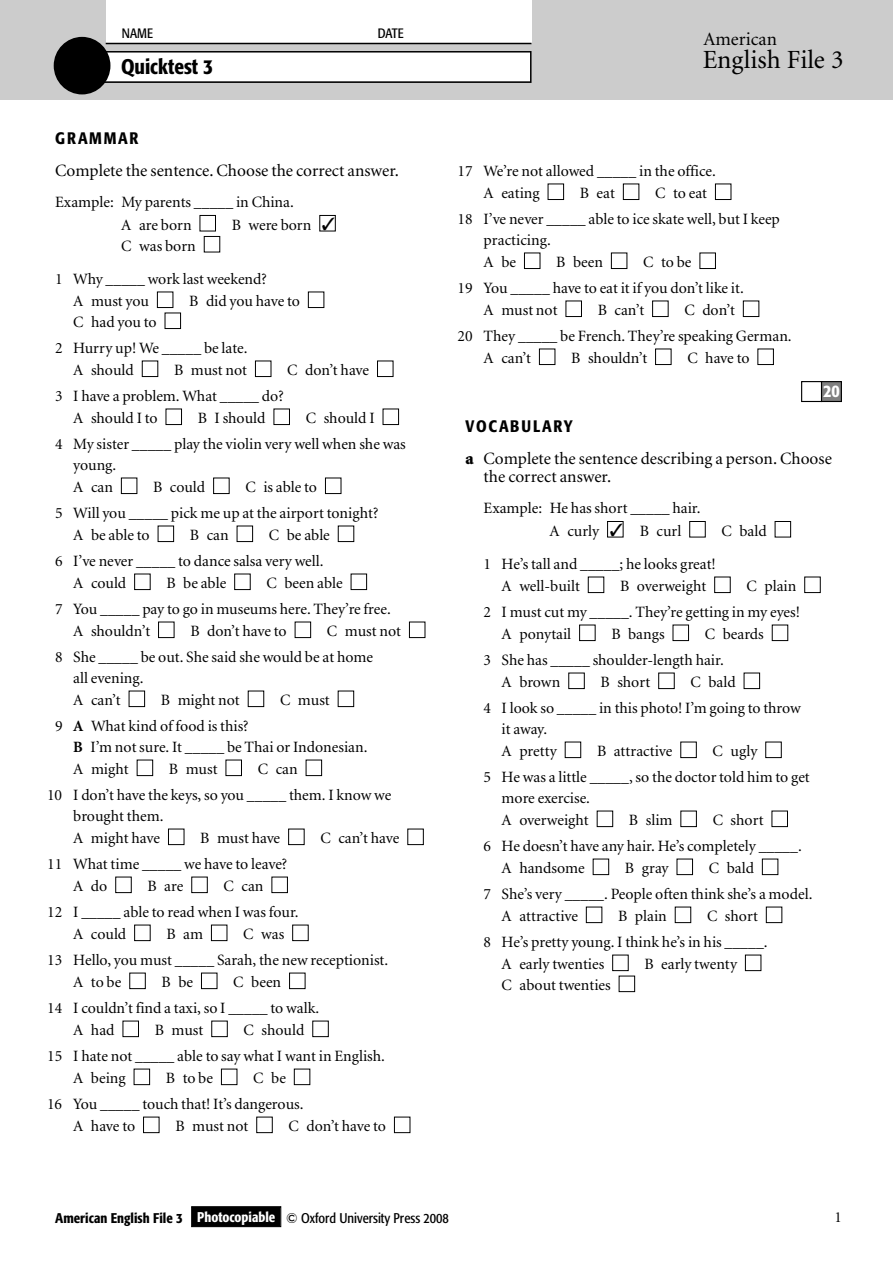
<style>
.page{position:relative;width:893px;height:1263px;background:#fff}
.page>*{position:absolute;margin:0;border:0;box-sizing:border-box;transform-origin:0 0}
.t1{font:26.25px "Minion";color:#000}
.t2{font:500 condensed 21px "Formata";color:#000}
.t3{font:18.75px "Minion";color:#000}
.t4{font:500 condensed 17.4px "Formata";color:#fff}
.t5{font:17.25px/18px "Minion";color:#000}
.t6{font:500 condensed 16.5px "Formata";letter-spacing:.105em;color:#000}
.t7{font:15.75px/22.5px "Minion";color:#000}
.t8{font:15.3px "Minion";color:#000}
.t9{font:condensed 13.95px "Formata";color:#000}
.t10{font:condensed 13.5px "Formata";color:#000}
.s1{color:#fff}
.s2{font-weight:700}
.s3{font-weight:900}
.s4{font-weight:500}
.s5{font-weight:500;color:#fff}
</style>
<div class="page">
<div style="left:0;top:0;width:893px;height:100px;background:#ccc"></div>
<div style="left:106px;top:0;width:425px;height:44px;background:#fff"></div>
<hr style="left:106px;top:43px;width:425px;height:1px;background:#000">
<div style="left:104px;top:53px;width:426px;height:28px;background:#fff"></div>
<div style="left:102px;top:51px;width:429px;height:32px;border:2px solid #000"></div>
<div style="left:54px;top:37px;width:56px;height:57px;background:#000;border-radius:50%"></div>
<svg style="left:191px;top:381px;width:632px;height:847px"></svg>
<div style="left:822px;top:382px;width:19px;height:19px;background:#808080"></div>
<div style="left:821px;top:381px;width:21px;height:21px;border:1px solid #000"></div>
<p class="t10" style="left:122px;top:28px;width:33px">NAME</p>
<p class="t10" style="left:378px;top:28px;width:27px">DATE</p>
<h2 class="t2" style="left:121px;top:58px;width:94px">Quicktest 3</h2>
<p class="t6" style="left:55px;top:131px;width:85px">GRAMMAR</p>
<p class="t5" style="left:55px;top:162px;width:345px">Complete the sentence. Choose the correct answer.</p>
<p class="t7" style="left:121px;top:192px;width:216px;text-indent:-66px">Example: My parents _____ in China.<br>A are born <span class="s1">■</span> B were born <span class="s1">■</span>✓</p>
<p class="t7" style="left:55px;top:230px;width:213px;line-height:33px;text-indent:66px">C was born <span class="s1">■<br></span>1 Why _____ work last weekend?</p>
<p class="t7" style="left:73px;top:292px;width:253px;line-height:21px">A must you <span class="s1">■</span> B did you have to <span class="s1">■<br></span>C had you to <span class="s1">■</span></p>
<p class="t7" style="left:73px;top:338px;width:322px;text-indent:-18px">2 Hurry up! We _____ be late.<br>A should <span class="s1">■</span> B must not <span class="s1">■</span> C don’t have <span class="s1">■</span></p>
<p class="t7" style="left:73px;top:386px;width:328px;text-indent:-18px">3 I have a problem. What _____ do?<br>A should I to <span class="s1">■</span> B I should <span class="s1">■</span> C should I <span class="s1">■</span></p>
<p class="t7" style="left:73px;top:434px;width:334px;line-height:21px;text-indent:-18px">4 My sister _____ play the violin very well when she was young.</p>
<p class="t7" style="left:55px;top:476px;width:325px;line-height:25.5px;text-indent:18px">A can <span class="s1">■</span> B could <span class="s1">■</span> C is able to <span class="s1">■<br></span>5 Will you _____ pick me up at the airport tonight?</p>
<p class="t7" style="left:55px;top:524px;width:301px;line-height:25.5px;text-indent:18px">A be able to <span class="s1">■</span> B can <span class="s1">■</span> C be able <span class="s1">■<br></span>6 I’ve never _____ to dance salsa very well.</p>
<p class="t7" style="left:55px;top:572px;width:337px;line-height:25.5px;text-align:center">A could <span class="s1">■</span> B be able <span class="s1">■</span> C been able <span class="s1">■<br></span>7 You _____ pay to go in museums here. They’re free.</p>
<p class="t7" style="left:55px;top:620px;width:372px;line-height:25.5px;text-indent:18px">A shouldn’t <span class="s1">■</span> B don’t have to <span class="s1">■</span> C must not <span class="s1">■<br></span>8 She _____ be out. She said she would be at home</p>
<p class="t7" style="left:73px;top:668px;width:283px">all evening.<br>A can’t <span class="s1">■</span> B might not <span class="s1">■</span> C must <span class="s1">■</span></p>
<p class="t7" style="left:73px;top:716px;width:296px;line-height:21px;text-indent:-18px">9 <span class="s2">A</span> What kind of food is this?<br><span class="s2">B</span> I’m not sure. It _____ be Thai or Indonesian.</p>
<p class="t7" style="left:47px;top:758px;width:346px;line-height:25.5px;text-indent:26px">A might <span class="s1">■</span> B must <span class="s1">■</span> C can <span class="s1">■<br></span>10 I don’t have the keys, so you _____ them. I know we</p>
<p class="t7" style="left:73px;top:806px;width:352px">brought them.<br>A might have <span class="s1">■</span> B must have <span class="s1">■</span> C can’t have <span class="s1">■</span></p>
<p class="t7" style="left:47px;top:854px;width:243px;text-align:right">11 What time _____ we have to leave?<br>Ado<span class="s1">■</span> Bare<span class="s1">■</span> Ccan<span class="s1">■</span></p>
<p class="t7" style="left:73px;top:902px;width:237px;text-indent:-26px">12 I _____ able to read when I was four.<br>Acould<span class="s1">■</span> Bam<span class="s1">■</span> Cwas<span class="s1">■</span></p>
<p class="t7" style="left:73px;top:950px;width:316px;text-indent:-26px">13 Hello, you must _____ Sarah, the new receptionist.<br>Ato be<span class="s1">■</span> Bbe<span class="s1">■</span> Cbeen<span class="s1">■</span></p>
<p class="t7" style="left:73px;top:998px;width:257px;text-indent:-26px">14 I couldn’t find a taxi, so I _____ to walk.<br>A had <span class="s1">■</span> B must <span class="s1">■</span> C should <span class="s1">■</span></p>
<p class="t7" style="left:73px;top:1046px;width:313px;text-indent:-26px">15 I hate not _____ able to say what I want in English.<br>Abeing<span class="s1">■</span> Bto be<span class="s1">■</span> Cbe<span class="s1">■</span></p>
<p class="t7" style="left:73px;top:1094px;width:339px;text-indent:-26px">16 You _____ touch that! It’s dangerous.<br>A have to <span class="s1">■</span> B must not <span class="s1">■</span> C don’t have to <span class="s1">■</span></p>
<p class="t3" style="left:703px;top:32px;width:75px">American</p>
<h1 class="t1" style="left:703px;top:49px;width:142px">English File 3</h1>
<p class="t7" style="left:484px;top:161px;width:250px;text-indent:-26px">17 We’re not allowed _____ in the office.<br>A eating <span class="s1">■</span> B eat <span class="s1">■</span> C to eat <span class="s1">■</span></p>
<p class="t7" style="left:484px;top:209px;width:298px;line-height:21px;text-indent:-26px">18 I’ve never _____ able to ice skate well, but I keep practicing.</p>
<p class="t7" style="left:457px;top:251px;width:288px;line-height:25.5px;text-align:center">Abe<span class="s1">■</span> Bbeen<span class="s1">■</span> Cto be<span class="s1">■<br></span>19 You _____ have to eat it if you don’t like it.</p>
<p class="t7" style="left:457px;top:299px;width:336px;line-height:25.5px;text-align:center">A must not <span class="s1">■</span> B can’t <span class="s1">■</span> C don’t <span class="s1">■<br></span>20 They _____ be French. They’re speaking German.</p>
<p class="t7" style="left:484px;top:348px;width:292px">A can’t <span class="s1">■</span> B shouldn’t <span class="s1">■</span> C have to <span class="s1">■</span></p>
<p class="t4" style="left:823px;top:384px;width:18px">20</p>
<p class="t6" style="left:466px;top:419px;width:109px">VOCABULARY</p>
<p class="t5" style="left:484px;top:450px;width:350px;text-indent:-18px"><span class="s3">a</span> Complete the sentence describing a person. Choose the correct answer.</p>
<p class="t7" style="left:550px;top:498px;width:243px;text-indent:-66px">Example: He has short _____ hair.<br>A curly <span class="s1">■</span>✓ B curl <span class="s1">■</span> C bald <span class="s1">■</span></p>
<p class="t7" style="left:502px;top:554px;width:321px;text-indent:-18px">1 He’s tall and _____; he looks great!<br>A well-built <span class="s1">■</span> B overweight <span class="s1">■</span> C plain <span class="s1">■</span></p>
<p class="t7" style="left:484px;top:602px;width:318px;text-align:center">2 I must cut my _____. They’re getting in my eyes!<br>A ponytail <span class="s1">■</span> B bangs <span class="s1">■</span> C beards <span class="s1">■</span></p>
<p class="t7" style="left:502px;top:650px;width:260px;text-indent:-18px">3 She has _____ shoulder-length hair.<br>A brown <span class="s1">■</span> B short <span class="s1">■</span> C bald <span class="s1">■</span></p>
<p class="t7" style="left:502px;top:698px;width:301px;line-height:21px;text-indent:-18px">4 I look so _____ in this photo! I’m going to throw it away.</p>
<p class="t7" style="left:484px;top:740px;width:328px;line-height:25.5px;text-indent:18px">A pretty <span class="s1">■</span> B attractive <span class="s1">■</span> C ugly <span class="s1">■<br></span>5 He was a little _____, so the doctor told him to get</p>
<p class="t7" style="left:502px;top:788px;width:288px">more exercise.<br>A overweight <span class="s1">■</span> B slim <span class="s1">■</span> C short <span class="s1">■</span></p>
<p class="t7" style="left:484px;top:836px;width:320px;text-align:center">6 He doesn’t have any hair. He’s completely _____.<br>A handsome <span class="s1">■</span> B gray <span class="s1">■</span> C bald <span class="s1">■</span></p>
<p class="t7" style="left:502px;top:884px;width:312px;text-indent:-18px">7 She’s very _____. People often think she’s a model.<br>A attractive <span class="s1">■</span> B plain <span class="s1">■</span> C short <span class="s1">■</span></p>
<p class="t7" style="left:502px;top:932px;width:268px;text-indent:-18px">8 He’s pretty young. I think he’s in his _____.<br>A early twenties <span class="s1">■</span> B early twenty <span class="s1">■</span></p>
<p class="t7" style="left:502px;top:975px;width:135px">C about twenties <span class="s1">■</span></p>
<p class="t9" style="left:55px;top:1212px;width:395px"><span class="s4">American English File 3</span> <span class="s5">Photocopiable</span> © Oxford University Press 2008</p>
<p class="t8" style="left:835px;top:1211px;width:9px">1</p>
</div>
